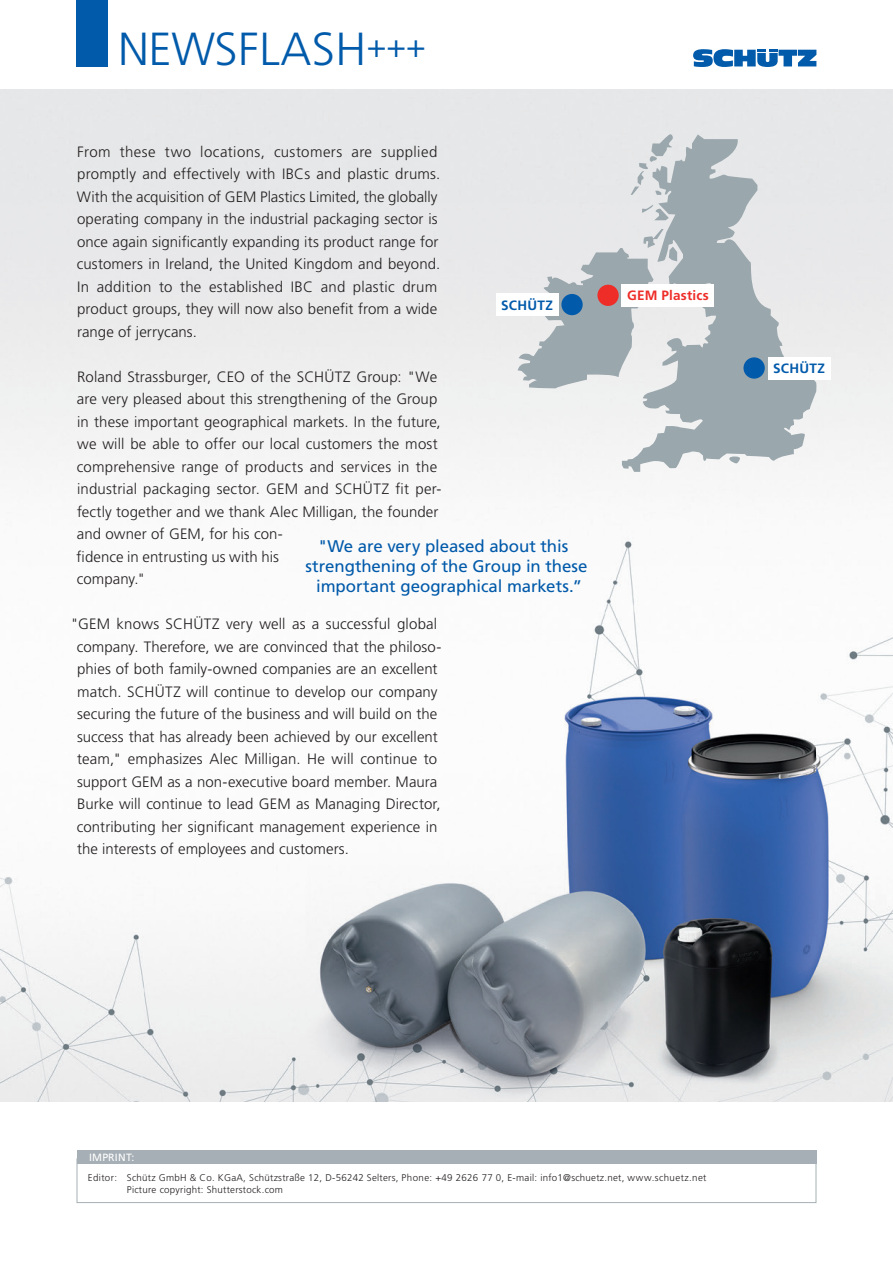
<style>
.page{position:relative;width:893px;height:1263px;background:#fff}
.page>*{position:absolute;margin:0;border:0;box-sizing:border-box;transform-origin:0 0}
.t1{font:300 46.35px "Frutiger LT Pro";letter-spacing:.01em;color:#015aaa}
.t2{font:16.8px/20px "Frutiger LT Pro";letter-spacing:-.005em;color:#015aaa;text-align:center}
.t3{font:300 15px/22.5px "Frutiger LT Pro";letter-spacing:.005em;color:#231f20}
.t4{font:700 13.5px "Frutiger LT Pro";letter-spacing:.02em;color:#015aaa}
.t5{font:700 13.5px "Frutiger LT Pro";letter-spacing:.015em;color:#ee2d28}
.t6{font:10.5px "Frutiger LT Pro";letter-spacing:.01em;color:#fff}
.t7{font:300 9.75px/12px "Frutiger LT Pro";letter-spacing:.025em;color:#231f20}
</style>
<div class="page">
<img style="left:0;top:89px;width:893px;height:1013px">
<svg style="left:622px;top:134px;width:195px;height:338px;fill:#9aa7ad"></svg>
<svg style="left:729px;top:455px;width:12px;height:8px"></svg>
<svg style="left:631px;top:133px;width:42px;height:62px"></svg>
<svg style="left:642px;top:204px;width:27px;height:16px"></svg>
<svg style="left:518px;top:229px;width:159px;height:160px"></svg>
<div style="left:597px;top:285px;width:22px;height:21px;background:#ee2d28;border-radius:50%"></div>
<div style="left:743px;top:357px;width:22px;height:22px;background:#015aaa;border-radius:50%"></div>
<div style="left:561px;top:294px;width:22px;height:21px;background:#015aaa;border-radius:50%"></div>
<div style="left:496px;top:294px;width:63px;height:22px;background:#fff"></div>
<div style="left:768px;top:357px;width:63px;height:22px;background:#fff"></div>
<div style="left:622px;top:285px;width:92px;height:22px;background:#fff"></div>
<svg style="left:693px;top:49px;width:123px;height:18px"></svg>
<div style="left:77px;top:0;width:31px;height:67px;background:#015aaa"></div>
<div style="left:77px;top:1158px;width:739px;height:45px;background:#fff;border:1px solid #a6afb5"></div>
<div style="left:77px;top:1150px;width:739px;height:13px;background:#a6afb5"></div>
<h1 class="t1" style="left:118px;top:22px;width:309px">NEWSFLASH<sup>+++</sup></h1>
<p class="t3" style="left:77px;top:140px;width:365px">From these two locations, customers are supplied promptly and effectively with IBCs and plastic drums.<br>With the acquisition of GEM Plastics Limited, the globally operating company in the industrial packaging sector is once again significantly expanding its product range for customers in Ireland, the United Kingdom and beyond.<br>In addition to the established IBC and plastic drum product groups, they will now also benefit from a wide range of jerrycans.</p>
<p class="t3" style="left:77px;top:365px;width:366px">Roland Strassburger, CEO of the SCHÜTZ Group: "We are very pleased about this strengthening of the Group in these important geographical markets. In the future, we will be able to offer our local customers the most comprehensive range of products and services in the industrial packaging sector. GEM and SCHÜTZ fit per&shy;fectly together and we thank Alec Milligan, the founder and owner of GEM, for his con-<br>fidence in entrusting us with his<br>company."</p>
<p class="t3" style="left:77px;top:613px;width:366px;text-indent:-6px">"GEM knows SCHÜTZ very well as a successful global company. Therefore, we are convinced that the philoso&shy;phies of both family-owned companies are an excellent match. SCHÜTZ will continue to develop our company securing the future of the business and will build on the success that has already been achieved by our excellent team," emphasizes Alec Milligan. He will continue to support GEM as a non-executive board member. Maura Burke will continue to lead GEM as Managing Director, contributing her significant management experience in the interests of employees and customers.</p>
<p class="t4" style="left:501px;top:297px;width:53px">SCHÜTZ</p>
<p class="t2" style="left:306px;top:536px;width:283px">"We are very pleased about this strengthening of the Group in these important geographical markets.”</p>
<p class="t5" style="left:627px;top:288px;width:83px">GEM Plastics</p>
<p class="t4" style="left:773px;top:360px;width:53px">SCHÜTZ</p>
<p class="t6" style="left:89px;top:1151px;width:46px">IMPRINT:</p>
<p class="t7" style="left:127px;top:1171px;width:581px;text-indent:-39px">Editor: Schütz GmbH &amp; Co. KGaA, Schützstraße 12, D-56242 Selters, Phone: +49 2626 77 0, E-mail: info1@schuetz.net, www.schuetz.net<br>Picture copyright: Shutterstock.com</p>
</div>
